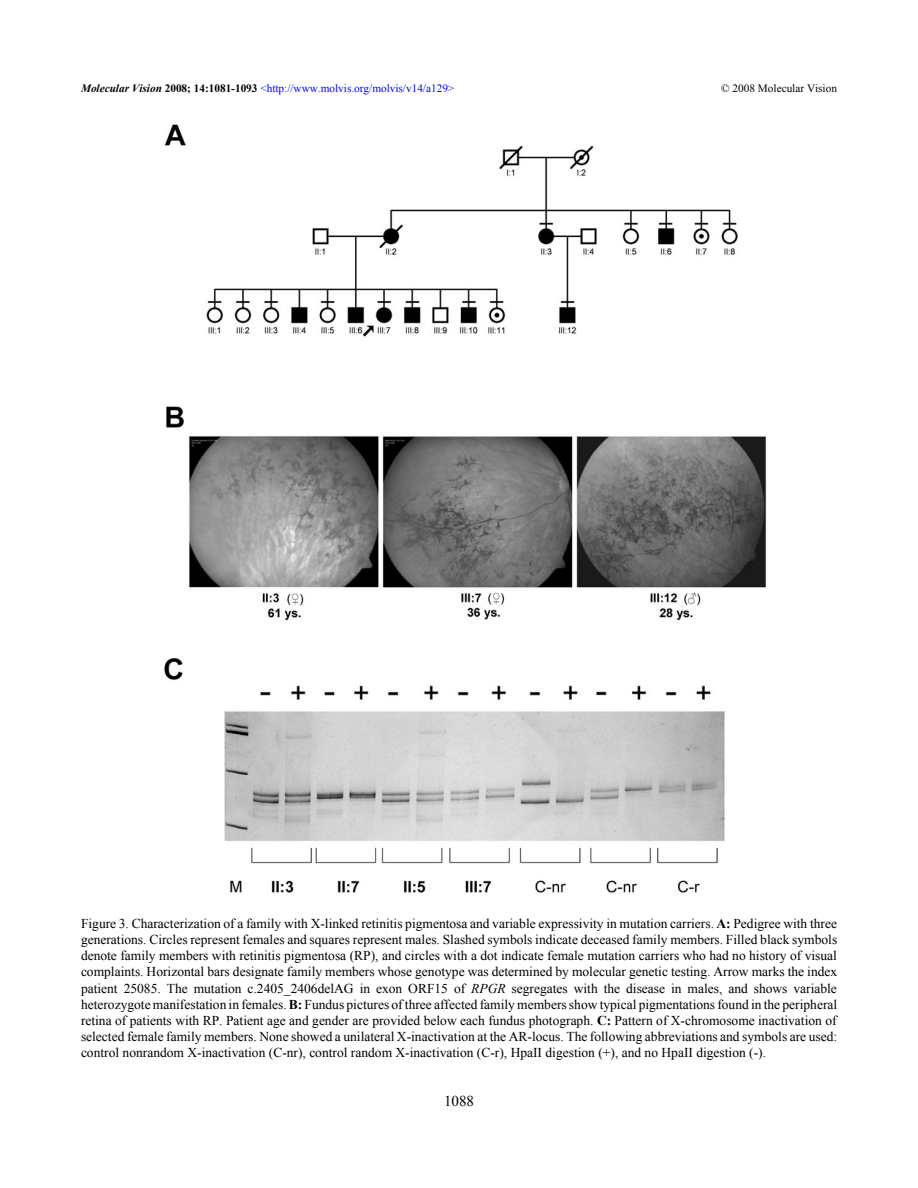
<style>
.page{position:relative;width:918px;height:1188px;background:#fff}
.page>*{position:absolute;margin:0;border:0;box-sizing:border-box;transform-origin:0 0}
.t1{font:15px "Times New Roman";color:#000}
.t2{font:13.5px/16.2px "Times New Roman";color:#000;text-align:justify}
.t3{font:11.25px "Times New Roman";color:#00f}
.t4{font:11.25px "Times New Roman";color:#000}
.s1{font-weight:700;font-style:italic;color:#000}
.s2{font-weight:700;color:#000}
.s3{font-weight:700}
.s4{font-style:italic}
</style>
<div class="page">
<img style="left:164px;top:124px;width:603px;height:769px">
<p class="t3" style="left:81px;top:82px;width:375px"><span class="s1">Molecular Vision</span> <span class="s2">2008; 14:1081-1093</span> &lt;http://www.molvis.org/molvis/v14/a129&gt;</p>
<p class="t4" style="left:721px;top:82px;width:117px">© 2008 Molecular Vision</p>
<p class="t2" style="left:81px;top:915px;width:758px">Figure 3. Characterization of a family with X-linked retinitis pigmentosa and variable expressivity in mutation carriers. <span class="s3">A:</span> Pedigree with three generations. Circles represent females and squares represent males. Slashed symbols indicate deceased family members. Filled black symbols denote family members with retinitis pigmentosa (RP), and circles with a dot indicate female mutation carriers who had no history of visual complaints. Horizontal bars designate family members whose genotype was determined by molecular genetic testing. Arrow marks the index patient 25085. The mutation c.2405_2406delAG in exon ORF15 of <span class="s4">RPGR</span> segregates with the disease in males, and shows variable heterozygote manifestation in females. <span class="s3">B:</span> Fundus pictures of three affected family members show typical pigmentations found in the peripheral retina of patients with RP. Patient age and gender are provided below each fundus photograph. <span class="s3">C:</span> Pattern of X-chromosome inactivation of selected female family members. None showed a unilateral X-inactivation at the AR-locus. The following abbreviations and symbols are used: control nonrandom X-inactivation (C-nr), control random X-inactivation (C-r), HpaII digestion (+), and no HpaII digestion (-).</p>
<p class="t1" style="left:444px;top:1093px;width:31px">1088</p>
</div>
